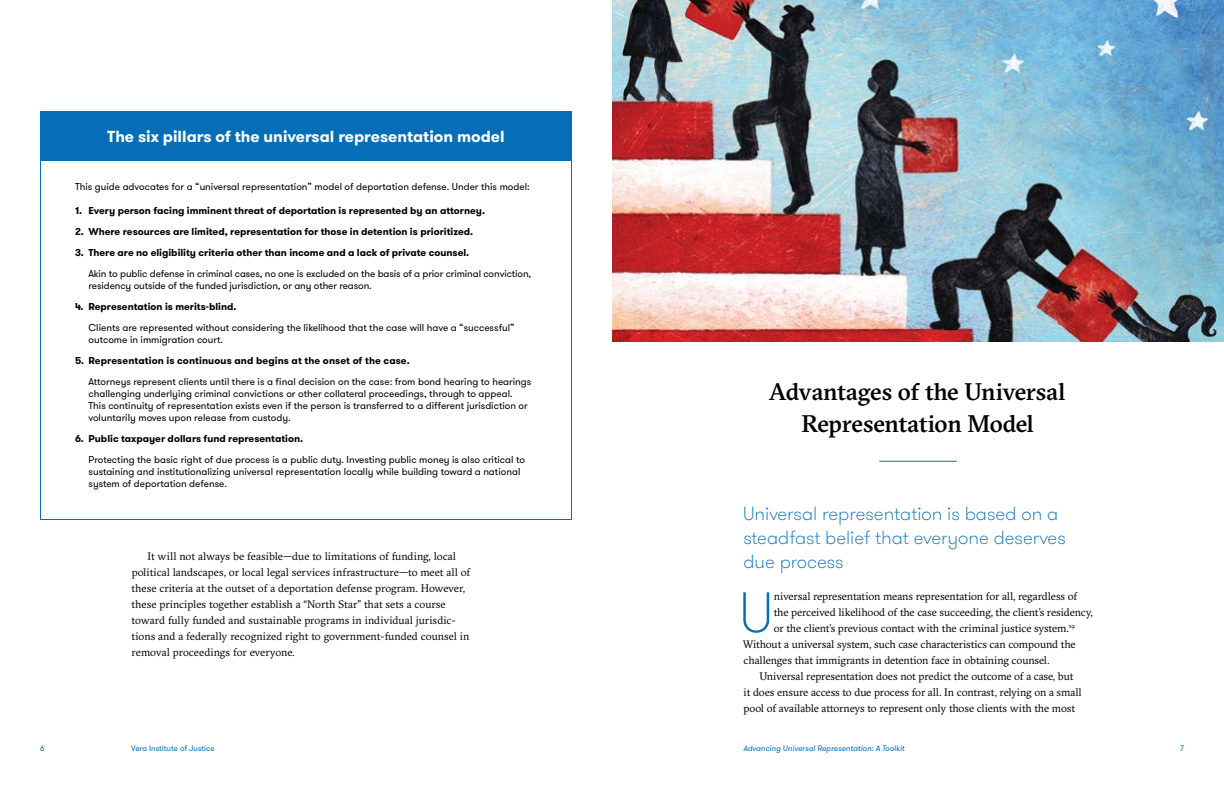
<style>
.page{position:relative;width:1224px;height:792px;background:#fff}
.page>*{position:absolute;margin:0;border:0;box-sizing:border-box;transform-origin:0 0}
.t1{font:100 56.7px "GT Walsheim";color:#056eb7}
.t2{font:500 24px/32px "GT Sectra";letter-spacing:-.015em;color:#000;text-align:center}
.t3{font:100 19px/24px "GT Walsheim";color:#056eb7}
.t4{font:700 16px "GT Walsheim";color:#fff}
.t5{font:11px/16px "GT Sectra";letter-spacing:-.005em;color:#000}
.t6{font:10px/12px "GT Walsheim";color:#000}
.t7{font:700 10px "GT Walsheim";color:#000}
.t8{font:italic 8px "GT Walsheim";color:#056eb7}
.t9{font:8px "GT Walsheim";color:#056eb7}
</style>
<div class="page">
<img style="left:612px;top:0;width:612px;height:342px">
<hr style="left:879px;top:461px;width:78px;height:1px;background:#056eb7">
<div style="left:40px;top:112px;width:532px;height:49px;background:#056eb7"></div>
<h3 class="t4" style="left:107px;top:125px;width:399px">The six pillars of the universal representation model</h3>
<p class="t6" style="left:75px;top:180px;width:456px">This guide advocates for a “universal representation” model of deportation defense. Under this model:</p>
<p class="t7" style="left:75px;top:204px;width:412px">1. Every person facing imminent threat of deportation is represented by an attorney.</p>
<p class="t7" style="left:75px;top:225px;width:400px">2. Where resources are limited, representation for those in detention is prioritized.</p>
<p class="t7" style="left:75px;top:246px;width:396px">3. There are no eligibility criteria other than income and a lack of private counsel.</p>
<p class="t6" style="left:88px;top:267px;width:444px">Akin to public defense in criminal cases, no one is excluded on the basis of a prior criminal conviction, residency outside of the funded jurisdiction, or any other reason.</p>
<p class="t7" style="left:75px;top:300px;width:163px">4. Representation is merits-blind.</p>
<p class="t6" style="left:88px;top:321px;width:428px">Clients are represented without considering the likelihood that the case will have a “successful” outcome in immigration court.</p>
<p class="t7" style="left:75px;top:354px;width:336px">5. Representation is continuous and begins at the onset of the case.</p>
<p class="t6" style="left:88px;top:375px;width:444px">Attorneys represent clients until there is a final decision on the case: from bond hearing to hearings challenging underlying criminal convictions or other collateral proceedings, through to appeal.<br>This continuity of representation exists even if the person is transferred to a different jurisdiction or voluntarily moves upon release from custody.</p>
<p class="t7" style="left:75px;top:432px;width:230px">6. Public taxpayer dollars fund representation.</p>
<p class="t6" style="left:88px;top:453px;width:438px">Protecting the basic right of due process is a public duty. Investing public money is also critical to sustaining and institutionalizing universal representation locally while building toward a national system of deportation defense.</p>
<p class="t5" style="left:132px;top:548px;width:340px;text-indent:16px">It will not always be feasible—due to limitations of funding, local political landscapes, or local legal services infrastructure—to meet all of these criteria at the outset of a deportation defense program. However, these principles together establish a “North Star” that sets a course toward fully funded and sustainable programs in individual jurisdic&shy;tions and a federally recognized right to government-funded counsel in removal proceedings for everyone.</p>
<h2 class="t2" style="left:769px;top:375px;width:298px">Advantages of the Universal<br>Representation Model</h2>
<h3 class="t3" style="left:743px;top:502px;width:324px">Universal representation is based on a steadfast belief that everyone deserves due process</h3>
<h1 class="t1" style="left:739px;top:577px;width:36px">U</h1>
<p class="t5" style="left:774px;top:588px;width:305px">niversal representation means representation for all, regardless of</p>
<p class="t5" style="left:774px;top:604px;width:320px">the perceived likelihood of the case succeeding, the client’s residency,</p>
<p class="t5" style="left:774px;top:620px;width:302px">or the client’s previous contact with the criminal justice system.<sup>19</sup></p>
<p class="t5" style="left:743px;top:636px;width:334px">Without a universal system, such case characteristics can compound the</p>
<p class="t5" style="left:744px;top:652px;width:307px">challenges that immigrants in detention face in obtaining counsel.</p>
<p class="t5" style="left:759px;top:668px;width:316px">Universal representation does not predict the outcome of a case, but</p>
<p class="t5" style="left:744px;top:684px;width:339px">it does ensure access to due process for all. In contrast, relying on a small</p>
<p class="t5" style="left:744px;top:700px;width:333px">pool of available attorneys to represent only those clients with the most</p>
<p class="t9" style="left:40px;top:743px;width:6px">6</p>
<p class="t9" style="left:131px;top:743px;width:85px">Vera Institute of Justice</p>
<p class="t8" style="left:743px;top:743px;width:163px">Advancing Universal Representation: A Toolkit</p>
<p class="t9" style="left:1180px;top:743px;width:5px">7</p>
</div>
